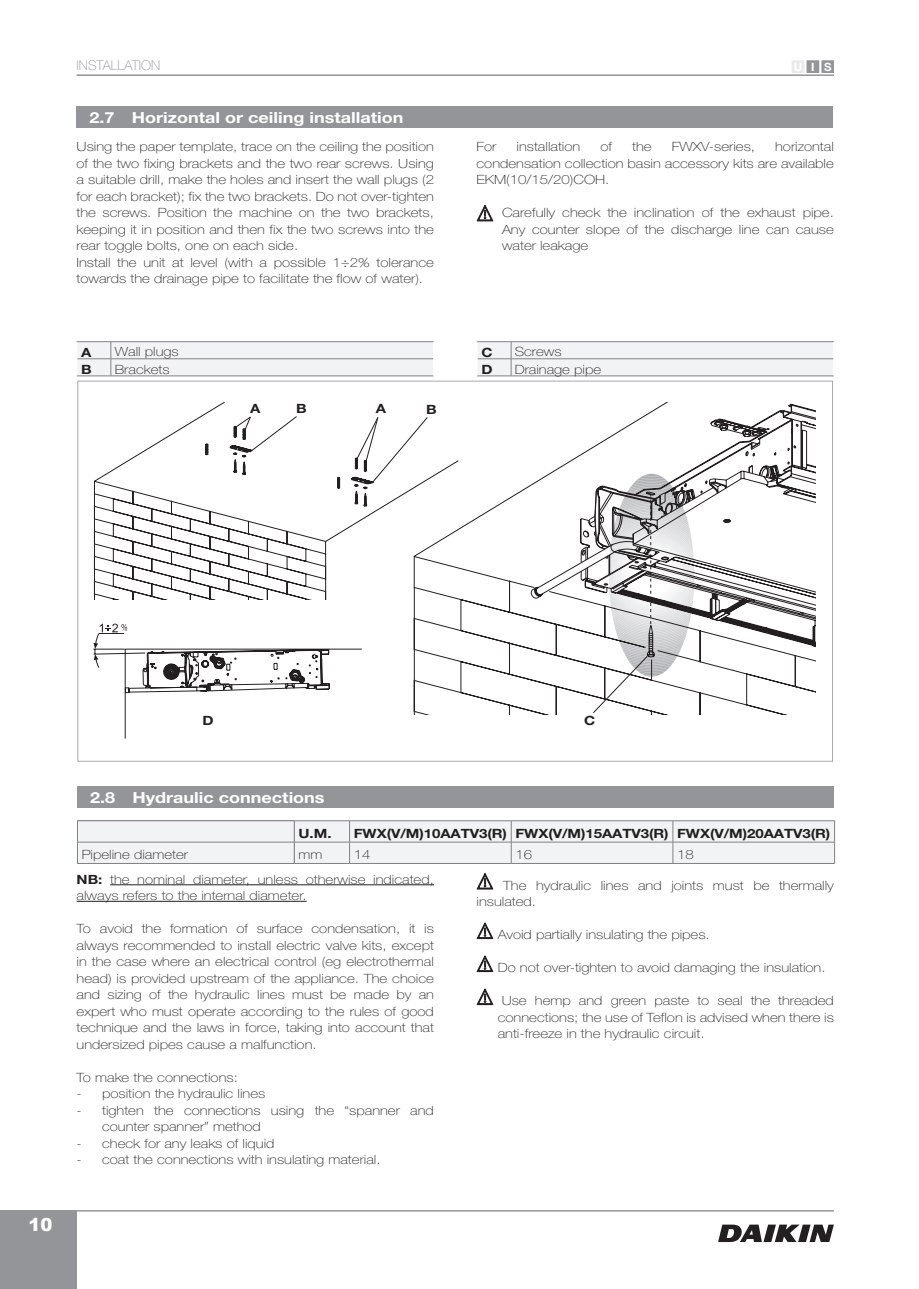
<style>
.page{position:relative;width:919px;height:1289px;background:#fff}
.page>*{position:absolute;margin:0;border:0;box-sizing:border-box;transform-origin:0 0}
.t1{font:900 18px "Arial";color:#fff}
.Capitolo_non_numerat{font:700 15.3px "Helvetica Neue LT Std";color:#fff;scale:1.18 1}
.t2{font:100 13.5px "Helvetica Neue LT Std";color:#939598}
.Testo{font:100 12.75px/16.5px "Helvetica Neue LT Std";color:#231f20;text-align:justify;scale:1.18 1}
.Rientro_Testo{font:100 12.75px/16.5px "Helvetica Neue LT Std";color:#231f20;text-align:justify;scale:1.18 1}
.Testo-2{font:700 12.75px "Helvetica Neue LT Std";letter-spacing:-.005em;color:#231f20;scale:1.18 1}
.t3{font:700 11.4px "Helvetica Neue LT Std";color:#fff}
.s1{font-weight:700}
</style>
<div class="page">
<hr style="left:77px;top:1209px;width:756px;height:2px;background:#939598">
<div style="left:0;top:1209px;width:77px;height:79px;background:#939598"></div>
<hr style="left:77px;top:74px;width:756px;height:2px;background:#939598">
<div style="left:821px;top:61px;width:12px;height:11px;background:#939598"></div>
<div style="left:821px;top:60px;width:12px;height:13px;border:1px solid #939598"></div>
<div style="left:807px;top:61px;width:11px;height:11px;background:#939598"></div>
<div style="left:806px;top:60px;width:13px;height:13px;border:1px solid #939598"></div>
<div style="left:792px;top:61px;width:11px;height:11px;background:#e9eaea"></div>
<div style="left:77px;top:106px;width:756px;height:22px;background:#939598"></div>
<svg style="left:94px;top:402px;width:319px;height:198px"></svg>
<svg style="left:413px;top:402px;width:402px;height:313px"></svg>
<svg style="left:93px;top:623px;width:269px;height:115px"></svg>
<svg style="left:234px;top:416px;width:63px;height:36px"></svg>
<svg style="left:356px;top:417px;width:72px;height:67px"></svg>
<svg style="left:580px;top:410px;width:221px;height:303px"></svg>
<hr style="left:77px;top:341px;width:34px;height:1px;background:#808285">
<hr style="left:111px;top:341px;width:322px;height:1px;background:#808285">
<svg style="left:77px;top:342px;width:357px;height:34px"></svg>
<hr style="left:477px;top:341px;width:34px;height:1px;background:#808285">
<hr style="left:511px;top:341px;width:323px;height:1px;background:#808285">
<svg style="left:477px;top:342px;width:357px;height:34px"></svg>
<div style="left:77px;top:786px;width:756px;height:21px;background:#939598"></div>
<hr style="left:294px;top:863px;width:55px;height:1px;background:#808285">
<hr style="left:349px;top:863px;width:162px;height:1px;background:#808285">
<hr style="left:511px;top:863px;width:161px;height:1px;background:#808285">
<hr style="left:672px;top:863px;width:162px;height:1px;background:#808285">
<svg style="left:718px;top:1224px;width:115px;height:17px"></svg>
<svg style="left:476px;top:205px;width:17px;height:16px"></svg>
<hr style="left:110px;top:884px;width:324px;height:1px;background:#231f20">
<hr style="left:77px;top:901px;width:229px;height:1px;background:#231f20">
<svg style="left:476px;top:873px;width:17px;height:16px"></svg>
<svg style="left:476px;top:922px;width:17px;height:17px"></svg>
<svg style="left:476px;top:955px;width:17px;height:17px"></svg>
<svg style="left:476px;top:988px;width:17px;height:17px"></svg>
<svg style="left:77px;top:820px;width:758px;height:43px"></svg>
<hr style="left:77px;top:863px;width:217px;height:1px;background:#808285">
<hr style="left:77px;top:841px;width:217px;height:1px;background:#808285">
<p class="t2" style="left:77px;top:57px;width:85px">INSTALLATION</p>
<p class="Capitolo_non_numerat" style="left:132px;top:108px;width:232px">Horizontal or ceiling installation</p>
<p class="Testo" style="left:77px;top:139px;width:304px">Using the paper template, trace on the ceiling the position of the two fixing brackets and the two rear screws. Using a suitable drill, make the holes and insert the wall plugs (2 for each bracket); fix the two brackets. Do not over-tighten the screws. Position the machine on the two brackets, keeping it in position and then fix the two screws into the rear toggle bolts, one on each side.</p>
<p class="Testo" style="left:77px;top:254px;width:304px">Install the unit at level (with a possible 1÷2% tolerance towards the drainage pipe to facilitate the flow of water).</p>
<p class="Capitolo_non_numerat" style="left:89px;top:108px;width:23px">2.7</p>
<p class="Testo-2" style="left:81px;top:344px;width:10px">A</p>
<p class="Testo-2" style="left:81px;top:361px;width:10px">B</p>
<p class="Testo" style="left:115px;top:343px;width:56px">Wall plugs</p>
<p class="Testo" style="left:115px;top:361px;width:48px">Brackets</p>
<p class="Testo-2" style="left:250px;top:401px;width:10px">A</p>
<p class="Testo-2" style="left:296px;top:401px;width:10px">B</p>
<p class="Testo-2" style="left:376px;top:401px;width:10px">A</p>
<p class="Testo-2" style="left:426px;top:402px;width:10px">B</p>
<p class="t3" style="left:793px;top:60px;width:39px">UIS</p>
<p class="Testo" style="left:476px;top:139px;width:18px">For</p>
<p class="Testo" style="left:516px;top:139px;width:55px">installation</p>
<p class="Testo" style="left:600px;top:139px;width:11px">of</p>
<p class="Testo" style="left:632px;top:139px;width:18px">the</p>
<p class="Testo" style="left:671px;top:139px;width:72px">FWXV-series,</p>
<p class="Testo" style="left:476px;top:139px;width:304px;text-indent:298px">horizontal condensation collection basin accessory kits are available EKM(10/15/20)COH.</p>
<p class="Rientro_Testo" style="left:502px;top:205px;width:283px">Carefully check the inclination of the exhaust pipe.<br>Any counter slope of the discharge line can cause water leakage</p>
<p class="Testo-2" style="left:481px;top:344px;width:11px">C</p>
<p class="Testo-2" style="left:481px;top:361px;width:11px">D</p>
<p class="Testo" style="left:514px;top:343px;width:41px">Screws</p>
<p class="Testo" style="left:514px;top:361px;width:75px">Drainage pipe</p>
<p class="Testo-2" style="left:202px;top:712px;width:11px">D</p>
<p class="Testo-2" style="left:584px;top:712px;width:11px">C</p>
<h1 class="t1" style="left:28px;top:1211px;width:26px">10</h1>
<p class="Capitolo_non_numerat" style="left:90px;top:788px;width:23px">2.8</p>
<p class="Capitolo_non_numerat" style="left:132px;top:788px;width:164px">Hydraulic connections</p>
<p class="Testo" style="left:82px;top:846px;width:92px">Pipeline diameter</p>
<p class="Testo-2" style="left:298px;top:825px;width:30px">U.M.</p>
<p class="Testo-2" style="left:354px;top:825px;width:131px">FWX(V/M)10AATV3(R)</p>
<p class="Testo-2" style="left:515px;top:825px;width:131px">FWX(V/M)15AATV3(R)</p>
<p class="Testo-2" style="left:677px;top:825px;width:131px">FWX(V/M)20AATV3(R)</p>
<p class="Testo" style="left:298px;top:846px;width:22px">mm</p>
<p class="Testo" style="left:354px;top:846px;width:16px">14</p>
<p class="Testo" style="left:515px;top:846px;width:16px">16</p>
<p class="Testo" style="left:677px;top:846px;width:16px">18</p>
<p class="Testo" style="left:77px;top:870px;width:304px"><span class="s1">NB:</span> the nominal diameter, unless otherwise indicated, always refers to the internal diameter.</p>
<p class="Testo" style="left:77px;top:920px;width:304px">To avoid the formation of surface condensation, it is always recommended to install electric valve kits, except in the case where an electrical control (eg electrothermal head) is provided upstream of the appliance. The choice and sizing of the hydraulic lines must be made by an expert who must operate according to the rules of good technique and the laws in force, taking into account that undersized pipes cause a malfunction.</p>
<p class="Testo" style="left:77px;top:1068px;width:138px">To make the connections:</p>
<p class="Rientro_Testo" style="left:77px;top:1085px;width:161px">- position the hydraulic lines</p>
<p class="Rientro_Testo" style="left:102px;top:1101px;width:283px;text-indent:-26px">- tighten the connections using the “spanner and counter spanner” method</p>
<p class="Rientro_Testo" style="left:77px;top:1134px;width:169px">- check for any leaks of liquid</p>
<p class="Rientro_Testo" style="left:77px;top:1151px;width:259px">- coat the connections with insulating material.</p>
<p class="Testo" style="left:476px;top:877px;width:304px;text-indent:27px">The hydraulic lines and joints must be thermally insulated.</p>
<p class="Testo" style="left:497px;top:926px;width:181px">Avoid partially insulating the pipes.</p>
<p class="Testo" style="left:497px;top:959px;width:279px">Do not over-tighten to avoid damaging the insulation.</p>
<p class="Testo" style="left:497px;top:992px;width:286px;text-indent:4px">Use hemp and green paste to seal the threaded connections; the use of Teflon is advised when there is anti-freeze in the hydraulic circuit.</p>
</div>
